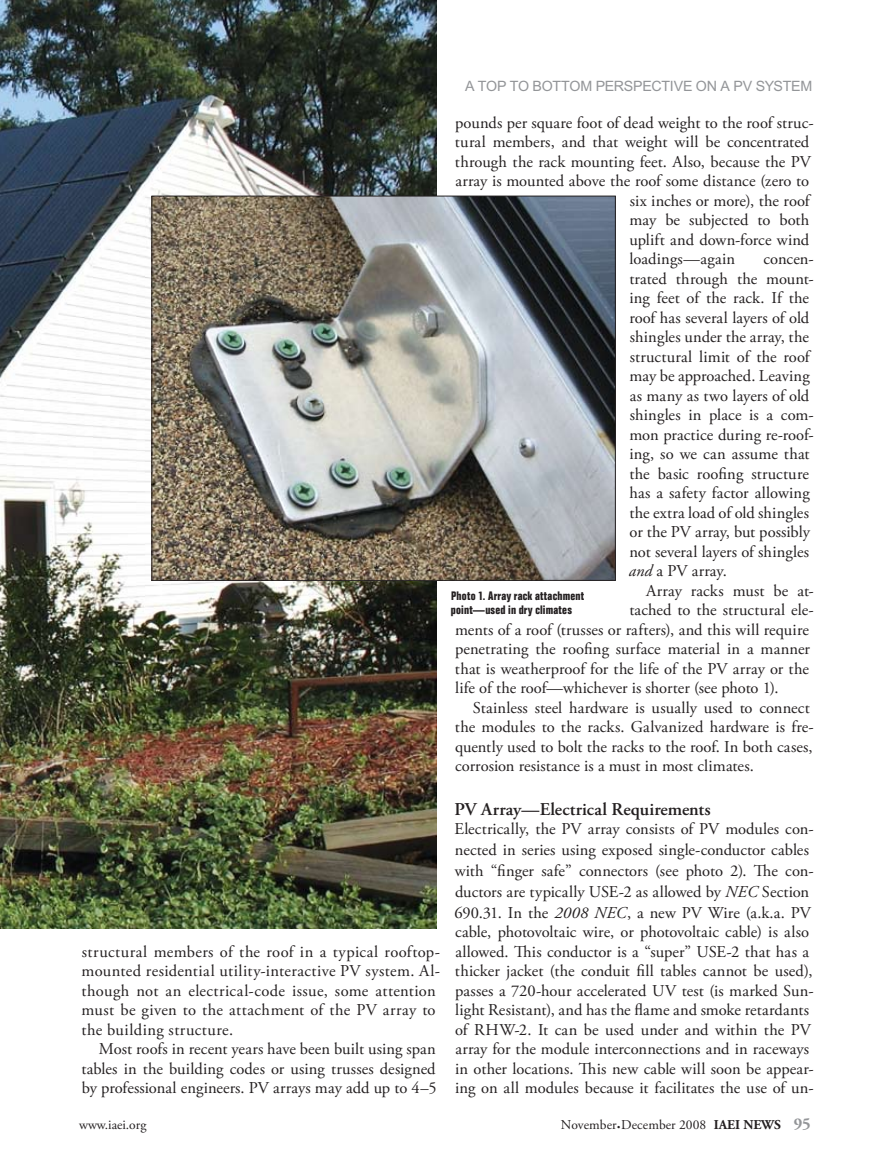
<style>
.page{position:relative;width:891px;height:1175px;background:#fff}
.page>*{position:absolute;margin:0;border:0;box-sizing:border-box;transform-origin:0 0}
.t1{font:600 18px "Adobe Garamond Pro";letter-spacing:.005em;color:#231f20}
.t2{font:16.5px/19.5px "Adobe Garamond Pro";letter-spacing:.005em;color:#231f20}
.t3{font:16.5px/19.5px "Adobe Garamond Pro";letter-spacing:.025em;color:#231f20}
.t4{font:14.25px "Arial MT Std";letter-spacing:-.02em;color:#939598}
.t5{font:13.5px "Adobe Garamond Pro";color:#231f20}
.t6{font:700 condensed 12px/14.4px "Folio Std";letter-spacing:.015em;color:#231f20}
.s1{font-style:italic}
.s2{font-size:21px}
.s3{font-weight:700}
.s4{font-weight:700;font-size:16.5px;color:#939598}
</style>
<div class="page">
<img style="left:0;top:0;width:436px;height:928px">
<img style="left:154px;top:198px;width:460px;height:380px">
<p class="t3" style="left:81px;top:942px;width:360px">structural members of the roof in a typical rooftop&shy;mounted residential utility-interactive PV system. Al&shy;though not an electrical-code issue, some attention must be given to the attachment of the PV array to the building structure.</p>
<p class="t2" style="left:81px;top:1040px;width:357px;text-align:justify;text-indent:18px">Most roofs in recent years have been built using span tables in the building codes or using trusses designed by professional engineers. PV arrays may add up to 4–5</p>
<p class="t4" style="left:465px;top:78px;width:349px">A TOP TO BOTTOM PERSPECTIVE ON A PV SYSTEM</p>
<p class="t2" style="left:455px;top:113px;width:360px">pounds per square foot of dead weight to the roof struc-</p>
<p class="t2" style="left:455px;top:133px;width:356px">tural members, and that weight will be concentrated</p>
<p class="t2" style="left:455px;top:152px;width:357px">through the rack mounting feet. Also, because the PV</p>
<p class="t2" style="left:455px;top:172px;width:355px">array is mounted above the roof some distance (zero to</p>
<p class="t2" style="left:630px;top:191px;width:181px">six inches or more), the roof</p>
<p class="t2" style="left:629px;top:211px;width:182px">may be subjected to both</p>
<p class="t2" style="left:629px;top:230px;width:181px">uplift and down-force wind</p>
<p class="t2" style="left:630px;top:250px;width:107px">loadings—again</p>
<p class="t2" style="left:629px;top:250px;width:186px;text-indent:135px">concen&shy;trated through the mount&shy;ing feet of the rack. If the roof has several layers of old shingles under the array, the structural limit of the roof may be approached. Leaving as many as two layers of old shingles in place is a com&shy;mon practice during re-roof&shy;ing, so we can assume that the basic roofing structure has a safety factor allowing the extra load of old shingles or the PV array, but possibly not several layers of shingles <span class="s1">and</span> a PV array.</p>
<p class="t2" style="left:646px;top:581px;width:169px">Array racks must be at-</p>
<p class="t2" style="left:629px;top:601px;width:186px">tached to the structural ele-</p>
<p class="t2" style="left:455px;top:620px;width:355px">ments of a roof (trusses or rafters), and this will require</p>
<p class="t2" style="left:455px;top:640px;width:356px">penetrating the roofing surface material in a manner</p>
<p class="t2" style="left:455px;top:659px;width:355px">that is weatherproof for the life of the PV array or the</p>
<p class="t2" style="left:455px;top:679px;width:325px">life of the roof—whichever is shorter (see photo 1).</p>
<p class="t2" style="left:473px;top:698px;width:338px">Stainless steel hardware is usually used to connect</p>
<p class="t2" style="left:455px;top:718px;width:360px">the modules to the racks. Galvanized hardware is fre-</p>
<p class="t2" style="left:455px;top:737px;width:359px">quently used to bolt the racks to the roof. In both cases,</p>
<p class="t2" style="left:455px;top:757px;width:300px">corrosion resistance is a must in most climates.</p>
<p class="t1" style="left:454px;top:798px;width:258px">PV Array—Electrical Requirements</p>
<p class="t2" style="left:455px;top:819px;width:361px;line-height:20px">Electrically, the PV array consists of PV modules con&shy;nected in series using exposed single-conductor cables with “finger safe” connectors (see photo 2). The con&shy;ductors are typically USE-2 as allowed by <span class="s1">NEC</span> Section 690.31. In the <span class="s1">2008 NEC</span>, a new PV Wire (a.k.a. PV cable, photovoltaic wire, or photovoltaic cable) is also allowed. This conductor is a “super” USE-2 that has a thicker jacket (the conduit fill tables cannot be used), passes a 720-hour accelerated UV test (is marked Sun&shy;light Resistant), and has the flame and smoke retardants of RHW-2. It can be used under and within the PV array for the module interconnections and in raceways in other locations. This new cable will soon be appear&shy;ing on all modules because it facilitates the use of un-</p>
<p class="t6" style="left:451px;top:588px;width:135px">Photo 1. Array rack attachment point—used in dry climates</p>
<p class="t5" style="left:79px;top:1116px;width:69px">www.iaei.org</p>
<p class="t5" style="left:561px;top:1116px;width:251px">November<span class="s2">.</span>December 2008 <span class="s3">IAEI NEWS</span> <span class="s4">95</span></p>
</div>
